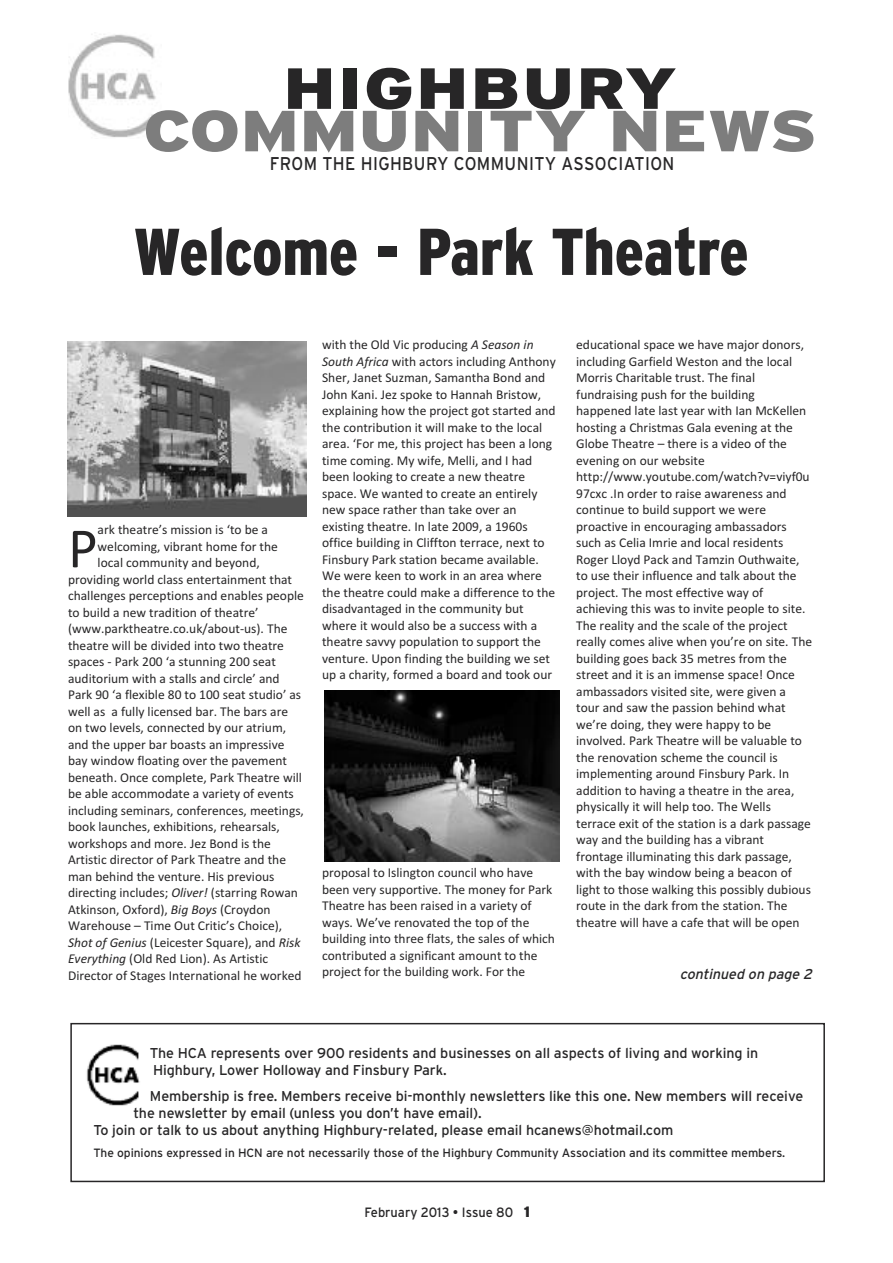
<style>
.page{position:relative;width:893px;height:1263px;background:#fff}
.page>*{position:absolute;margin:0;border:0;box-sizing:border-box;transform-origin:0 0}
.t1{font:900 condensed 66px "Interstate";color:#272627}
.t2{font:900 57.9px "Interstate";color:#7d7d7d;scale:1.21 1}
.t3{font:900 57.9px "Interstate";letter-spacing:.025em;color:#272627;scale:1.21 1}
.t4{font:57.45px "Calibri";color:#272627}
.t5{font:18.45px "Interstate";letter-spacing:.025em;color:#272627;scale:.9 1}
.t6{font:14.25px/17.2px "Interstate";letter-spacing:-.005em;color:#272627}
.t7{font:italic 14.25px "Interstate";color:#272627}
.t8{font:13.5px/16.5px "Calibri";color:#272627}
.t9{font:13.5px "Interstate";color:#272627;scale:.95 1}
.t10{font:12px "Interstate";letter-spacing:-.005em;color:#272627}
.s1{font-style:italic}
.s2{font-weight:900;font-size:15px}
</style>
<div class="page">
<img style="left:68px;top:34px;width:88px;height:104px">
<div style="left:70px;top:1023px;width:755px;height:159px;border:2px solid #272627"></div>
<img style="left:86px;top:1044px;width:54px;height:62px">
<img style="left:324px;top:691px;width:235px;height:170px">
<img style="left:67px;top:341px;width:239px;height:176px">
<h2 class="t3" style="left:283px;top:55px;width:327px">HIGHBURY</h2>
<h2 class="t2" style="left:143px;top:97px;width:558px">COMMUNITY NEWS</h2>
<h3 class="t5" style="left:270px;top:153px;width:451px">FROM THE HIGHBURY COMMUNITY ASSOCIATION</h3>
<h1 class="t1" style="left:133px;top:214px;width:617px">Welcome - Park Theatre</h1>
<p class="t8" style="left:98px;top:521px;width:172px">ark theatre’s mission is ‘to be a</p>
<p class="t8" style="left:98px;top:538px;width:182px">welcoming, vibrant home for the</p>
<p class="t8" style="left:98px;top:554px;width:164px">local community and beyond,</p>
<p class="t8" style="left:68px;top:571px;width:226px">providing world class entertainment that</p>
<p class="t8" style="left:68px;top:587px;width:237px">challenges perceptions and enables people</p>
<p class="t8" style="left:68px;top:604px;width:192px">to build a new tradition of theatre’</p>
<p class="t8" style="left:68px;top:620px;width:221px">(www.parktheatre.co.uk/about-us). The</p>
<p class="t8" style="left:68px;top:637px;width:217px">theatre will be divided into two theatre</p>
<p class="t8" style="left:68px;top:653px;width:209px">spaces - Park 200 ‘a stunning 200 seat</p>
<p class="t8" style="left:68px;top:670px;width:213px">auditorium with a stalls and circle’ and</p>
<p class="t8" style="left:68px;top:686px;width:235px">Park 90 ‘a flexible 80 to 100 seat studio’ as</p>
<p class="t8" style="left:68px;top:703px;width:222px">well as a fully licensed bar. The bars are</p>
<p class="t8" style="left:68px;top:719px;width:220px">on two levels, connected by our atrium,</p>
<p class="t8" style="left:68px;top:736px;width:218px">and the upper bar boasts an impressive</p>
<p class="t8" style="left:68px;top:752px;width:220px">bay window floating over the pavement</p>
<p class="t8" style="left:68px;top:769px;width:235px">beneath. Once complete, Park Theatre will</p>
<p class="t8" style="left:68px;top:785px;width:227px">be able accommodate a variety of events</p>
<p class="t8" style="left:68px;top:802px;width:237px">including seminars, conferences, meetings,</p>
<p class="t8" style="left:68px;top:818px;width:213px">book launches, exhibitions, rehearsals,</p>
<p class="t8" style="left:68px;top:835px;width:204px">workshops and more. Jez Bond is the</p>
<p class="t8" style="left:68px;top:851px;width:220px">Artistic director of Park Theatre and the</p>
<p class="t8" style="left:68px;top:868px;width:208px">man behind the venture. His previous</p>
<p class="t8" style="left:68px;top:884px;width:231px">directing includes; <span class="s1">Oliver!</span> (starring Rowan</p>
<p class="t8" style="left:68px;top:901px;width:204px">Atkinson, Oxford), <span class="s1">Big Boys</span> (Croydon</p>
<p class="t8" style="left:68px;top:917px;width:216px">Warehouse – Time Out Critic’s Choice),</p>
<p class="t8" style="left:68px;top:934px;width:234px"><span class="s1">Shot of Genius</span> (Leicester Square), and <span class="s1">Risk</span></p>
<p class="t8" style="left:68px;top:950px;width:202px"><span class="s1">Everything</span> (Old Red Lion). As Artistic</p>
<p class="t8" style="left:68px;top:967px;width:235px">Director of Stages International he worked</p>
<h3 class="t4" style="left:68px;top:514px;width:31px">P</h3>
<p class="t8" style="left:322px;top:336px;width:235px">with the Old Vic producing <span class="s1">A Season in South Africa</span> with actors including Anthony Sher, Janet Suzman, Samantha Bond and John Kani. Jez spoke to Hannah Bristow, explaining how the project got started and the contribution it will make to the local area. ‘For me, this project has been a long time coming. My wife, Melli, and I had been looking to create a new theatre space. We wanted to create an entirely new space rather than take over an existing theatre. In late 2009, a 1960s office building in Cliffton terrace, next to Finsbury Park station became available.<br>We were keen to work in an area where the theatre could make a difference to the disadvantaged in the community but where it would also be a success with a theatre savvy population to support the venture. Upon finding the building we set up a charity, formed a board and took our</p>
<p class="t8" style="left:322px;top:864px;width:234px">proposal to Islington council who have been very supportive. The money for Park Theatre has been raised in a variety of ways. We’ve renovated the top of the building into three flats, the sales of which contributed a significant amount to the project for the building work. For the</p>
<p class="t8" style="left:576px;top:336px;width:237px">educational space we have major donors, including Garfield Weston and the local Morris Charitable trust. The final fundraising push for the building happened late last year with Ian McKellen hosting a Christmas Gala evening at the Globe Theatre – there is a video of the evening on our website http://www.youtube.com/watch?v=viyf0u 97cxc .In order to raise awareness and continue to build support we were proactive in encouraging ambassadors such as Celia Imrie and local residents Roger Lloyd Pack and Tamzin Outhwaite, to use their influence and talk about the project. The most effective way of achieving this was to invite people to site.<br>The reality and the scale of the project really comes alive when you’re on site. The building goes back 35 metres from the street and it is an immense space! Once ambassadors visited site, were given a tour and saw the passion behind what we’re doing, they were happy to be involved. Park Theatre will be valuable to the renovation scheme the council is implementing around Finsbury Park. In addition to having a theatre in the area, physically it will help too. The Wells terrace exit of the station is a dark passage way and the building has a vibrant frontage illuminating this dark passage, with the bay window being a beacon of light to those walking this possibly dubious route in the dark from the station. The theatre will have a cafe that will be open</p>
<p class="t7" style="left:680px;top:966px;width:136px">continued on page 2</p>
<p class="t6" style="left:150px;top:1044px;width:610px">The HCA represents over 900 residents and businesses on all aspects of living and working in<br>Highbury, Lower Holloway and Finsbury Park.</p>
<p class="t6" style="left:150px;top:1087px;width:655px">Membership is free. Members receive bi-monthly newsletters like this one. New members will receive</p>
<p class="t6" style="left:133px;top:1104px;width:350px">the newsletter by email (unless you don’t have email).</p>
<p class="t6" style="left:94px;top:1121px;width:581px">To join or talk to us about anything Highbury-related, please email hcanews@hotmail.com</p>
<p class="t10" style="left:94px;top:1145px;width:693px">The opinions expressed in HCN are not necessarily those of the Highbury Community Association and its committee members.</p>
<p class="t9" style="left:365px;top:1204px;width:176px">February 2013 • Issue 80 <span class="s2">1</span></p>
</div>
